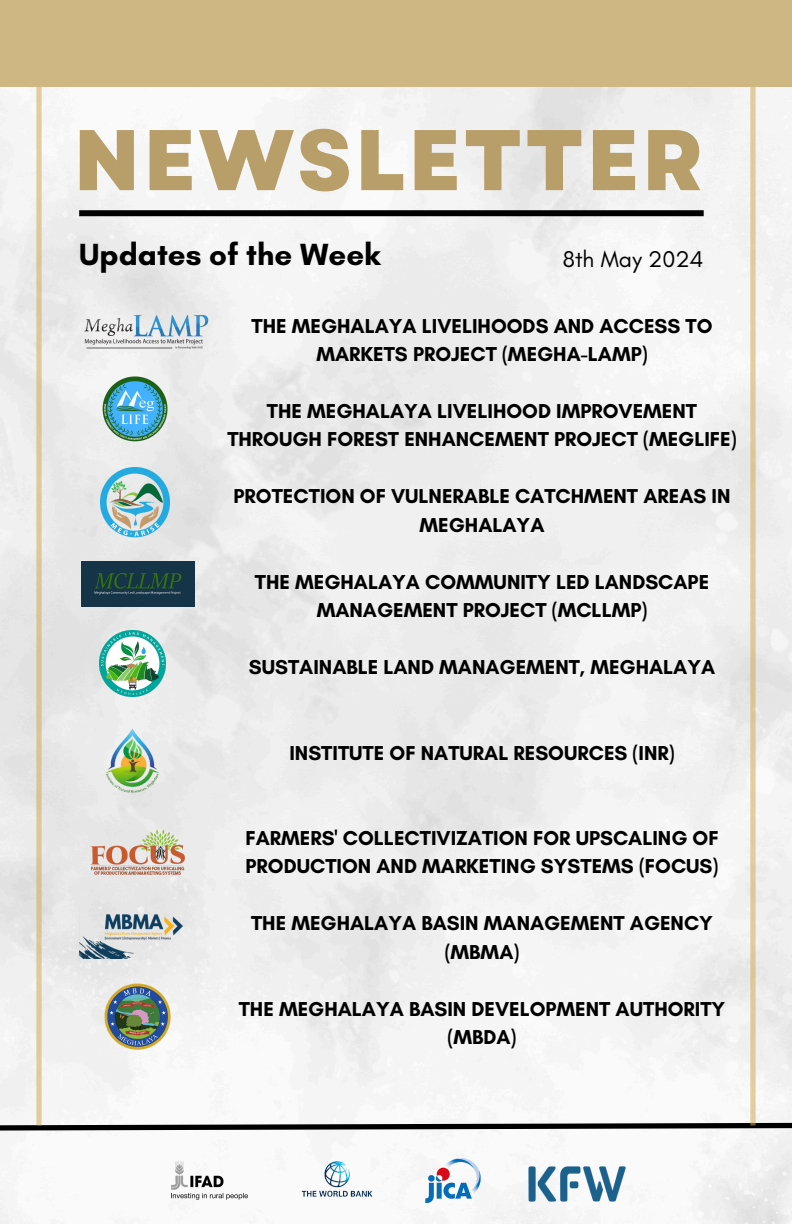
<style>
.page{position:relative;width:792px;height:1224px;background:#fff}
.page>*{position:absolute;margin:0;border:0;box-sizing:border-box;transform-origin:0 0}
.t1{font:800 85.8px "Garet";letter-spacing:.035em;color:#b89e68}
.t2{font:700 31.2px "Glacial Indifference";color:#000}
.t3{font:23.2px "Glacial Indifference";color:#000}
.t4{font:700 20.5px/28.5px "Glacial Indifference";color:#000;text-align:center}
</style>
<div class="page">
<img style="left:0;top:87px;width:792px;height:1137px">
<div style="left:79px;top:210px;width:625px;height:6px;background:#000"></div>
<svg style="left:0;top:1120px;width:792px;height:13px"></svg>
<img style="left:104px;top:983px;width:67px;height:67px">
<img style="left:79px;top:905px;width:116px;height:54px">
<img style="left:72px;top:823px;width:131px;height:59px">
<img style="left:93px;top:720px;width:79px;height:79px">
<img style="left:297px;top:1151px;width:80px;height:60px">
<img style="left:426px;top:1158px;width:54px;height:45px">
<img style="left:171px;top:1158px;width:78px;height:45px">
<img style="left:82px;top:561px;width:113px;height:45px">
<img style="left:79px;top:314px;width:134px;height:37px">
<div style="left:36px;top:79px;width:6px;height:1047px;background:#dec798"></div>
<div style="left:750px;top:79px;width:6px;height:1047px;background:#e0c99a"></div>
<div style="left:0;top:0;width:792px;height:87px;background:#cfb784"></div>
<img style="left:100px;top:375px;width:69px;height:69px">
<img style="left:528px;top:1167px;width:98px;height:34px">
<img style="left:101px;top:468px;width:69px;height:69px">
<img style="left:99px;top:630px;width:67px;height:67px">
<h1 class="t1" style="left:73px;top:98px;width:632px">NEWSLETTER</h1>
<p class="t2" style="left:79px;top:235px;width:303px">Updates of the Week</p>
<p class="t3" style="left:563px;top:245px;width:142px">8th May 2024</p>
<p class="t4" style="left:252px;top:311px;width:463px">THE MEGHALAYA LIVELIHOODS AND ACCESS TO<br>MARKETS PROJECT (MEGHA-LAMP)</p>
<p class="t4" style="left:227px;top:397px;width:511px">THE MEGHALAYA LIVELIHOOD IMPROVEMENT<br>THROUGH FOREST ENHANCEMENT PROJECT (MEGLIFE)</p>
<p class="t4" style="left:234px;top:482px;width:498px">PROTECTION OF VULNERABLE CATCHMENT AREAS IN<br>MEGHALAYA</p>
<p class="t4" style="left:255px;top:567px;width:456px">THE MEGHALAYA COMMUNITY LED LANDSCAPE<br>MANAGEMENT PROJECT (MCLLMP)</p>
<p class="t4" style="left:249px;top:653px;width:468px">SUSTAINABLE LAND MANAGEMENT, MEGHALAYA</p>
<p class="t4" style="left:289px;top:738px;width:387px">INSTITUTE OF NATURAL RESOURCES (INR)</p>
<p class="t4" style="left:245px;top:824px;width:475px;text-align:left">FARMERS' COLLECTIVIZATION FOR UPSCALING OF<br>PRODUCTION AND MARKETING SYSTEMS (FOCUS)</p>
<p class="t4" style="left:251px;top:909px;width:463px">THE MEGHALAYA BASIN MANAGEMENT AGENCY (MBMA)</p>
<p class="t4" style="left:239px;top:994px;width:488px">THE MEGHALAYA BASIN DEVELOPMENT AUTHORITY (MBDA)</p>
</div>
